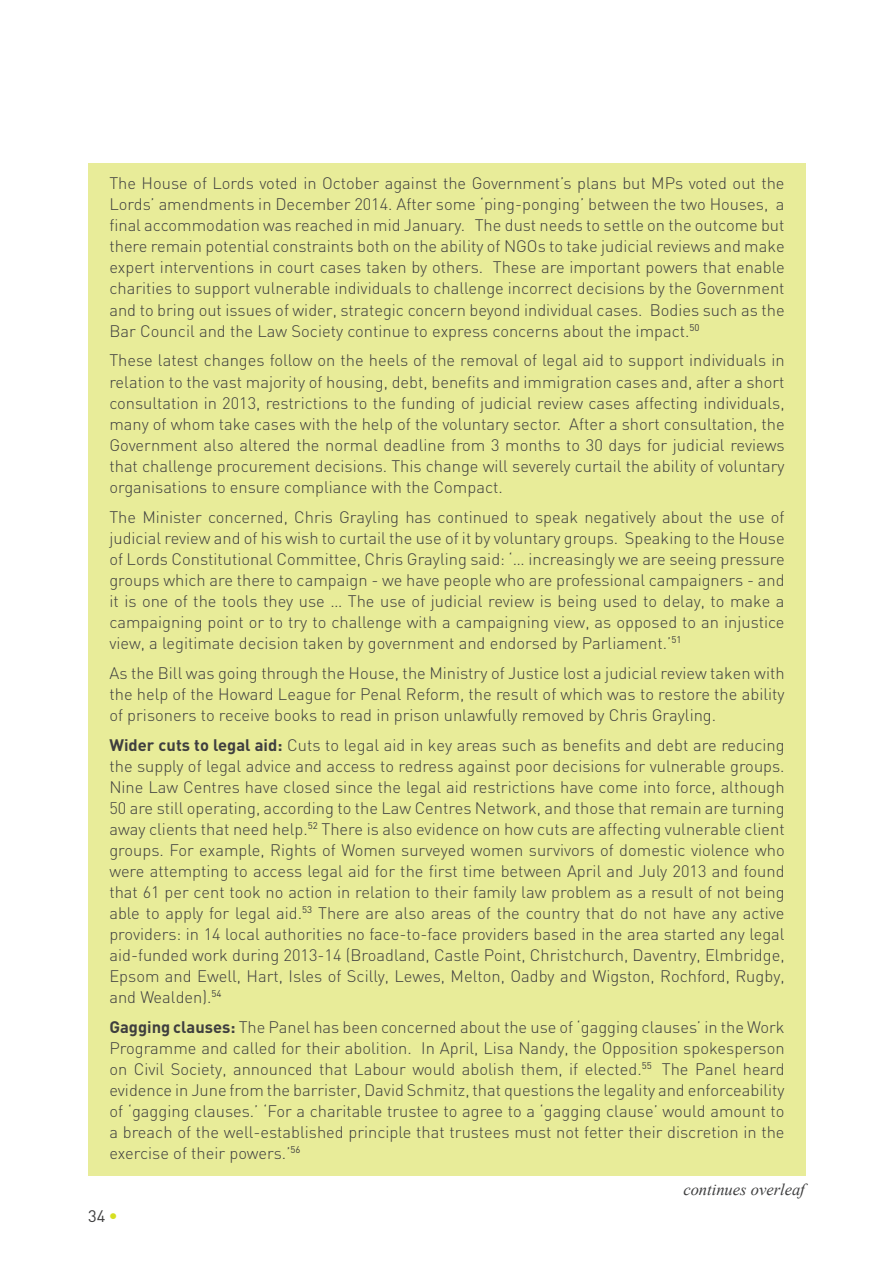
<style>
.page{position:relative;width:893px;height:1262px;background:#fff}
.page>*{position:absolute;margin:0;border:0;box-sizing:border-box;transform-origin:0 0}
.t1{font:300 16.5px/21px "DIN";color:#3e3e3f;text-align:justify}
.t2{font:italic 16.5px "Times New Roman";color:#3e3e3f}
.t3{font:16.5px "DIN";color:#3e3e3f}
.s1{font-weight:700}
.s2{font-family:"DIN25";color:#d6df21}
</style>
<div class="page">
<div style="left:88px;top:163px;width:717px;height:1012px;background:#e8ec99"></div>
<p class="t1" style="left:109px;top:173px;width:676px">The House of Lords voted in October against the Government’s plans but MPs voted out the Lords’ amendments in December 2014. After some ‘ping-ponging’ between the two Houses, a final accommodation was reached in mid January. The dust needs to settle on the outcome but there remain potential constraints both on the ability of NGOs to take judicial reviews and make expert interventions in court cases taken by others. These are important powers that enable charities to support vulnerable individuals to challenge incorrect decisions by the Government and to bring out issues of wider, strategic concern beyond individual cases. Bodies such as the Bar Council and the Law Society continue to express concerns about the impact.<sup>50</sup></p>
<p class="t1" style="left:109px;top:350px;width:676px">These latest changes follow on the heels of the removal of legal aid to support individuals in relation to the vast majority of housing, debt, benefits and immigration cases and, after a short consultation in 2013, restrictions to the funding of judicial review cases affecting individuals, many of whom take cases with the help of the voluntary sector. After a short consultation, the Government also altered the normal deadline from 3 months to 30 days for judicial reviews that challenge procurement decisions. This change will severely curtail the ability of voluntary organisations to ensure compliance with the Compact.</p>
<p class="t1" style="left:109px;top:506px;width:676px">The Minister concerned, Chris Grayling has continued to speak negatively about the use of judicial review and of his wish to curtail the use of it by voluntary groups. Speaking to the House of Lords Constitutional Committee, Chris Grayling said: ‘… increasingly we are seeing pressure groups which are there to campaign - we have people who are professional campaigners - and it is one of the tools they use … The use of judicial review is being used to delay, to make a campaigning point or to try to challenge with a campaigning view, as opposed to an injustice view, a legitimate decision taken by government and endorsed by Parliament.’<sup>51</sup></p>
<p class="t1" style="left:109px;top:662px;width:676px">As the Bill was going through the House, the Ministry of Justice lost a judicial review taken with the help of the Howard League for Penal Reform, the result of which was to restore the ability of prisoners to receive books to read in prison unlawfully removed by Chris Grayling.</p>
<p class="t1" style="left:109px;top:734px;width:676px"><span class="s1">Wider cuts to legal aid:</span> Cuts to legal aid in key areas such as benefits and debt are reducing the supply of legal advice and access to redress against poor decisions for vulnerable groups.<br>Nine Law Centres have closed since the legal aid restrictions have come into force, although 50 are still operating, according to the Law Centres Network, and those that remain are turning away clients that need help.<sup>52</sup> There is also evidence on how cuts are affecting vulnerable client groups. For example, Rights of Women surveyed women survivors of domestic violence who were attempting to access legal aid for the first time between April and July 2013 and found that 61 per cent took no action in relation to their family law problem as a result of not being able to apply for legal aid.<sup>53</sup> There are also areas of the country that do not have any active providers: in 14 local authorities no face-to-face providers based in the area started any legal aid-funded work during 2013-14 (Broadland, Castle Point, Christchurch, Daventry, Elmbridge, Epsom and Ewell, Hart, Isles of Scilly, Lewes, Melton, Oadby and Wigston, Rochford, Rugby, and Wealden).<sup>54</sup></p>
<p class="t1" style="left:109px;top:1016px;width:676px"><span class="s1">Gagging clauses:</span> The Panel has been concerned about the use of ‘gagging clauses’ in the Work Programme and called for their abolition. In April, Lisa Nandy, the Opposition spokesperson on Civil Society, announced that Labour would abolish them, if elected.<sup>55</sup> The Panel heard evidence in June from the barrister, David Schmitz, that questions the legality and enforceability of ‘gagging clauses.’ ‘For a charitable trustee to agree to a ‘gagging clause’ would amount to a breach of the well-established principle that trustees must not fetter their discretion in the exercise of their powers.’<sup>56</sup></p>
<p class="t2" style="left:683px;top:1177px;width:123px">continues overleaf</p>
<p class="t3" style="left:88px;top:1206px;width:31px">34 <span class="s2">•</span></p>
</div>
